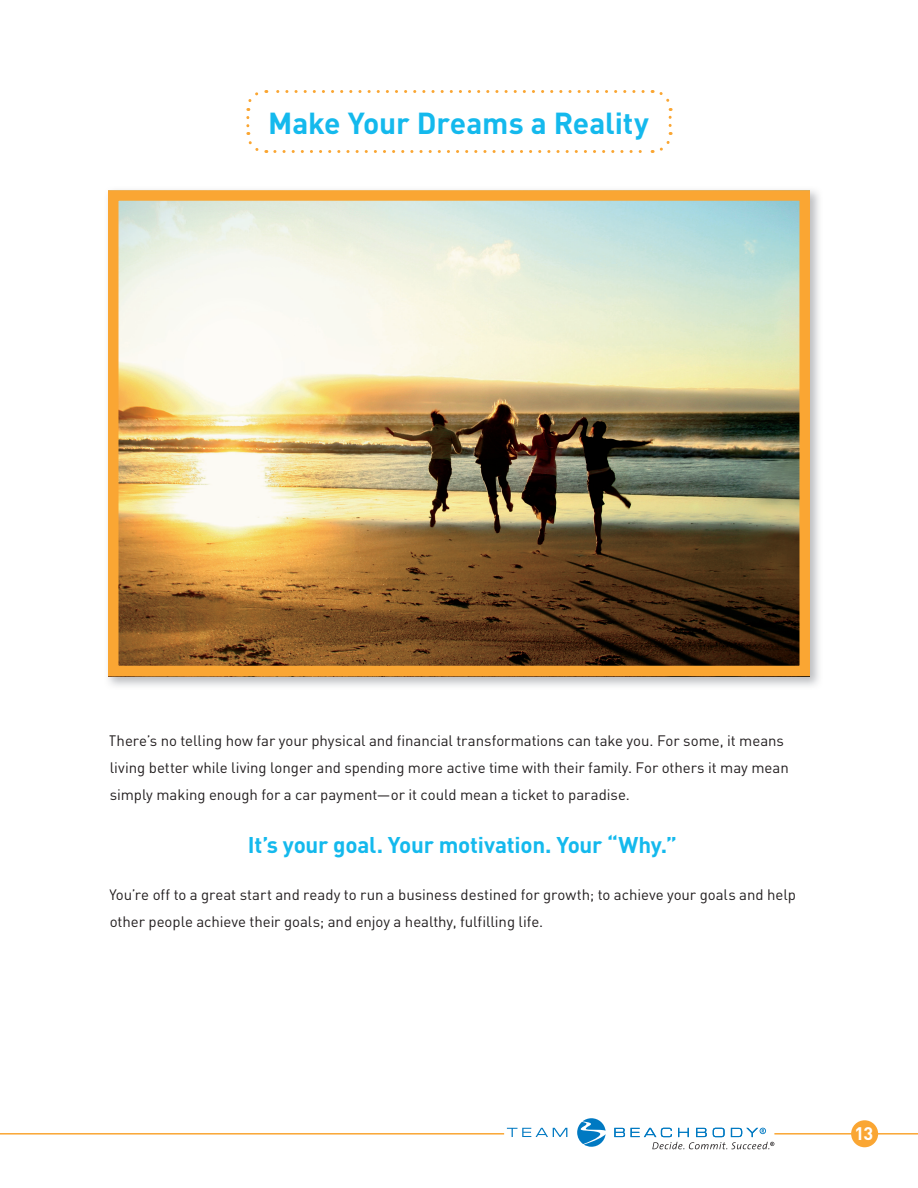
<style>
.page{position:relative;width:918px;height:1188px;background:#fff}
.page>*{position:absolute;margin:0;border:0;box-sizing:border-box;transform-origin:0 0}
.t1{font:700 30px "DIN";letter-spacing:-.005em;color:#14b9ed}
.t2{font:700 22.5px "DIN";letter-spacing:-.015em;color:#14b9ed}
.t3{font:700 18px "DIN";color:#fff}
.t4{font:15px/27px "DIN";letter-spacing:-.005em;color:#231f20}
</style>
<div class="page">
<hr style="left:0;top:1133px;width:504px;height:2px;background:#faa633">
<div style="left:851px;top:1120px;width:27px;height:27px;background:#faa633;border-radius:50%"></div>
<svg style="left:507px;top:1128px;width:60px;height:9px"></svg>
<svg style="left:614px;top:1128px;width:11px;height:9px"></svg>
<svg style="left:577px;top:1118px;width:29px;height:29px"></svg>
<svg style="left:631px;top:1128px;width:143px;height:21px"></svg>
<hr style="left:774px;top:1133px;width:144px;height:2px;background:#faa633">
<svg style="left:246px;top:118px;width:21px;height:35px"></svg>
<svg style="left:275px;top:132px;width:398px;height:21px"></svg>
<svg style="left:652px;top:90px;width:20px;height:35px"></svg>
<svg style="left:246px;top:90px;width:397px;height:21px"></svg>
<img style="left:108px;top:190px;width:711px;height:496px">
<img style="left:119px;top:201px;width:680px;height:464px">
<div style="left:108px;top:190px;width:702px;height:486px;border:10px solid #faa633"></div>
<h1 class="t1" style="left:268px;top:103px;width:382px">Make Your Dreams a Reality</h1>
<p class="t4" style="left:108px;top:727px;width:682px">There’s no telling how far your physical and financial transformations can take you. For some, it means living better while living longer and spending more active time with their family. For others it may mean simply making enough for a car payment—or it could mean a ticket to paradise.</p>
<h2 class="t2" style="left:248px;top:830px;width:430px">It’s your goal. Your motivation. Your “Why.”</h2>
<p class="t4" style="left:109px;top:881px;width:688px">You’re off to a great start and ready to run a business destined for growth; to achieve your goals and help other people achieve their goals; and enjoy a healthy, fulfilling life.</p>
<p class="t3" style="left:854px;top:1122px;width:20px">13</p>
</div>
